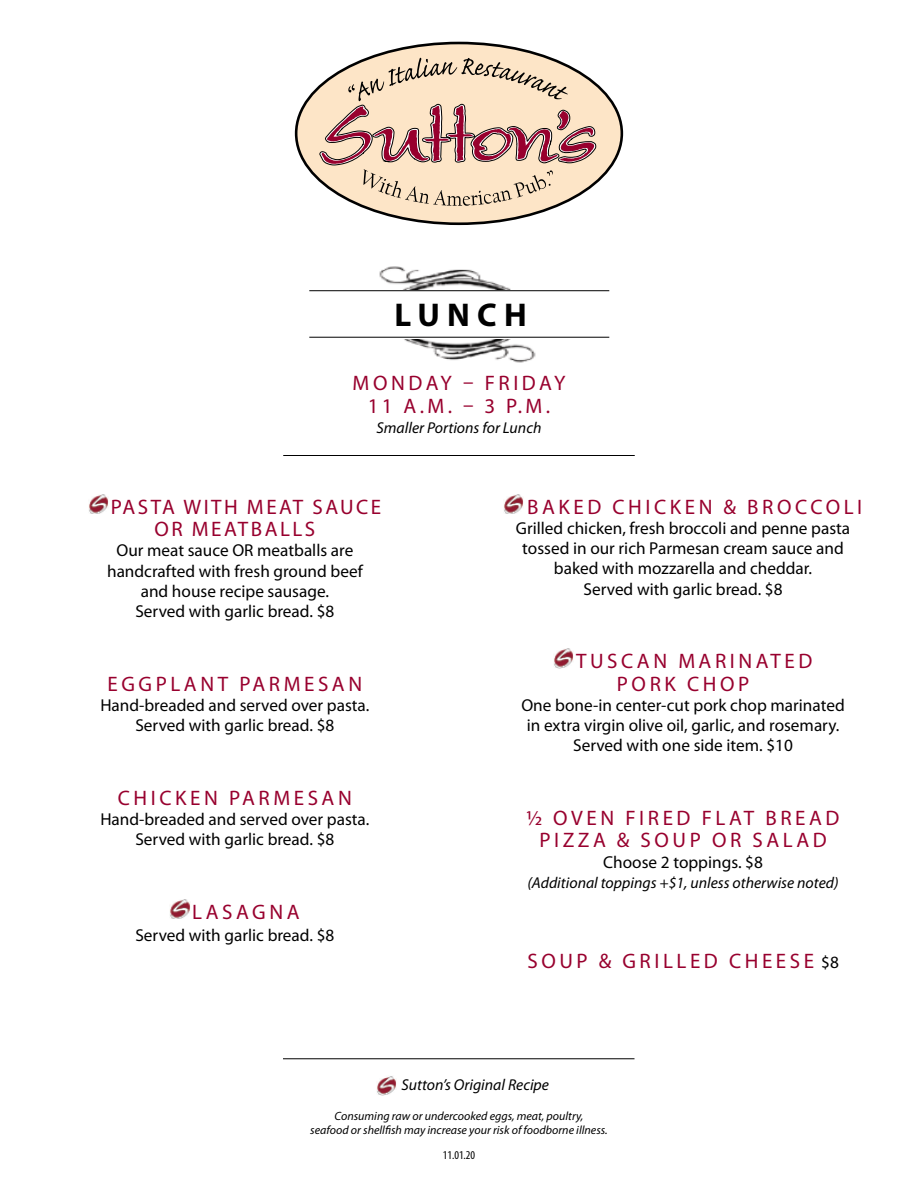
<style>
.page{position:relative;width:918px;height:1188px;background:#fff}
.page>*{position:absolute;margin:0;border:0;box-sizing:border-box;transform-origin:0 0}
.t1{font:700 33px "Myriad Pro";letter-spacing:.22em;color:#000}
.t2{font:21px/22.5px "Myriad Pro";letter-spacing:.17em;color:#98002e;text-align:center}
.t3{font:21px/22.5px "Myriad Pro";letter-spacing:.12em;color:#98002e}
.t4{font:17.25px/20.2px "Myriad Pro";color:#000;text-align:center}
.t5{font:italic 15.75px "Myriad Pro";color:#000}
.t6{font:italic 12px/14.4px "Myriad Pro";color:#000;text-align:center}
.t7{font:condensed 12px "Myriad Pro";color:#000}
.s1{font-size:17.25px;color:#000}
</style>
<div class="page">
<svg style="left:296px;top:43px;width:326px;height:181px;background:#ddc8ad"></svg>
<svg style="left:319px;top:58px;width:277px;height:153px;background:#dec1ae"></svg>
<img style="left:379px;top:266px;width:191px;height:97px">
<div style="left:307px;top:290px;width:243px;height:48px;background:#fff"></div>
<hr style="left:309px;top:290px;width:300px;height:1px;background:#000">
<hr style="left:309px;top:337px;width:300px;height:1px;background:#000">
<img style="left:89px;top:494px;width:19px;height:20px">
<img style="left:170px;top:899px;width:20px;height:20px">
<img style="left:504px;top:494px;width:19px;height:20px">
<img style="left:554px;top:649px;width:19px;height:19px">
<hr style="left:283px;top:455px;width:352px;height:1px;background:#000">
<hr style="left:283px;top:1058px;width:352px;height:1px;background:#000">
<img style="left:377px;top:1076px;width:19px;height:19px">
<h1 class="t1" style="left:394px;top:293px;width:134px">LUNCH</h1>
<p class="t2" style="left:353px;top:372px;width:214px">MONDAY – FRIDAY<br>11 A.M. – 3 P.M.</p>
<p class="t5" style="left:377px;top:418px;width:166px">Smaller Portions for Lunch</p>
<p class="t3" style="left:154px;top:495px;width:228px;text-indent:-44px">PASTA WITH MEAT SAUCE<br>OR MEATBALLS</p>
<p class="t4" style="left:107px;top:540px;width:257px">Our meat sauce OR meatballs are handcrafted with fresh ground beef and house recipe sausage.<br>Served with garlic bread. $8</p>
<p class="t2" style="left:108px;top:672px;width:256px">EGGPLANT PARMESAN</p>
<p class="t4" style="left:100px;top:695px;width:271px">Hand-breaded and served over pasta.<br>Served with garlic bread. $8</p>
<p class="t2" style="left:118px;top:786px;width:235px">CHICKEN PARMESAN</p>
<p class="t4" style="left:100px;top:809px;width:271px">Hand-breaded and served over pasta.<br>Served with garlic bread. $8</p>
<p class="t2" style="left:192px;top:900px;width:109px">LASAGNA</p>
<p class="t4" style="left:135px;top:925px;width:201px">Served with garlic bread. $8</p>
<p class="t2" style="left:527px;top:495px;width:337px">BAKED CHICKEN &amp; BROCCOLI</p>
<p class="t4" style="left:516px;top:518px;width:336px">Grilled chicken, fresh broccoli and penne pasta tossed in our rich Parmesan cream sauce and baked with mozzarella and cheddar.<br>Served with garlic bread. $8</p>
<p class="t2" style="left:617px;top:649px;width:197px;text-align:left;text-indent:-41px">TUSCAN MARINATED<br>PORK CHOP</p>
<p class="t4" style="left:521px;top:695px;width:325px">One bone-in center-cut pork chop marinated in extra virgin olive oil, garlic, and rosemary.<br>Served with one side item. $10</p>
<p class="t2" style="left:526px;top:806px;width:315px">½ OVEN FIRED FLAT BREAD<br>PIZZA &amp; SOUP OR SALAD</p>
<p class="t4" style="left:603px;top:851px;width:161px">Choose 2 toppings. $8</p>
<p class="t5" style="left:528px;top:873px;width:312px">(Additional toppings +$1, unless otherwise noted)</p>
<p class="t2" style="left:528px;top:949px;width:313px">SOUP &amp; GRILLED CHEESE <span class="s1">$8</span></p>
<p class="t5" style="left:402px;top:1075px;width:149px">Sutton’s Original Recipe</p>
<p class="t6" style="left:310px;top:1108px;width:299px">Consuming raw or undercooked eggs, meat, poultry,<br>seafood or shellfish may increase your risk of foodborne illness.</p>
<p class="t7" style="left:443px;top:1148px;width:34px">11.01.20</p>
</div>
